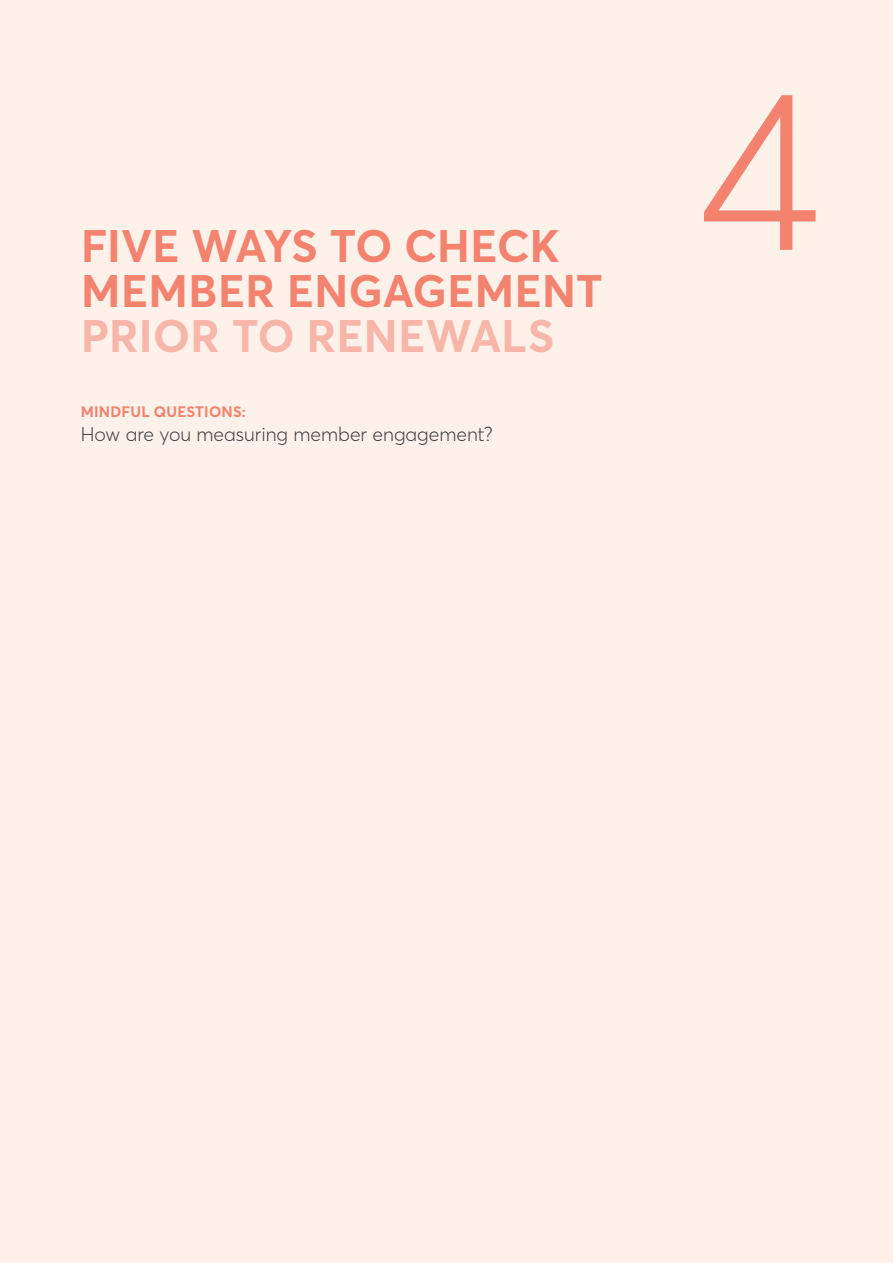
<style>
.page{position:relative;width:893px;height:1263px;background:#fdf1e9}
.page>*{position:absolute;margin:0;border:0;box-sizing:border-box;transform-origin:0 0}
.t1{font:300 225px "Averta PE";color:#f3836f}
.t2{font:700 45px/45px "Averta PE";letter-spacing:.005em;color:#f3836f}
.t3{font:700 45px "Averta PE";letter-spacing:.01em;color:#f8b5a9}
.t4{font:300 19.5px "Averta PE";color:#414042}
.t5{font:700 15px "Averta PE";letter-spacing:.01em;color:#f3836f}
</style>
<div class="page">
<h2 class="t2" style="left:81px;top:221px;width:523px">FIVE WAYS TO CHECK<br>MEMBER ENGAGEMENT</h2>
<h2 class="t3" style="left:81px;top:304px;width:475px">PRIOR TO RENEWALS</h2>
<p class="t5" style="left:81px;top:401px;width:166px">MINDFUL QUESTIONS:</p>
<p class="t4" style="left:81px;top:421px;width:413px">How are you measuring member engagement?</p>
<h1 class="t1" style="left:698px;top:17px;width:125px">4</h1>
</div>
